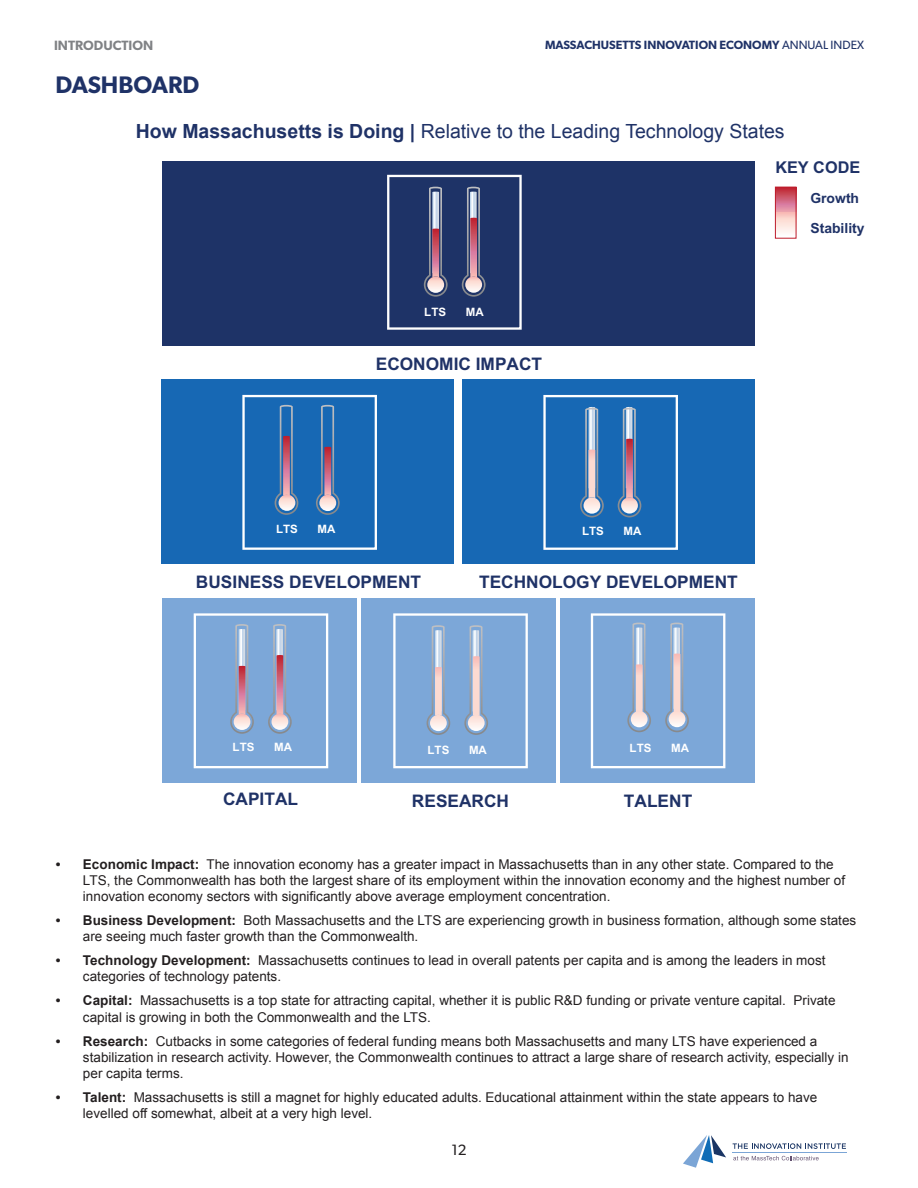
<style>
.page{position:relative;width:918px;height:1188px;background:#fff}
.page>*{position:absolute;margin:0;border:0;box-sizing:border-box;transform-origin:0 0}
.t1{font:600 24px "Gibson";color:#1f3267}
.t2{font:19.5px "Arial";color:#1f3267}
.t3{font:700 17.25px "Arial";color:#1f3267}
.t4{font:700 16.2px "Arial";color:#1f3267}
.t5{font:15px "Gibson";color:#231f20}
.t6{font:700 13.95px/30.5px "Arial";color:#1f3267}
.t7{font:13.5px/16.2px "Arial";color:#231f20}
.t8{font:600 13.5px "Gibson";color:#808285}
.t9{font:600 12px "Gibson";color:#1f3267}
.t10{font:700 11.55px "Arial";color:#fff}
.s1{font-weight:400}
.s2{font-weight:700}
</style>
<div class="page">
<hr style="left:732px;top:1152px;width:115px;height:1px;background:#7ba5d6">
<svg style="left:733px;top:1143px;width:113px;height:6px"></svg>
<svg style="left:733px;top:1156px;width:86px;height:4px"></svg>
<svg style="left:683px;top:1135px;width:43px;height:33px"></svg>
<div style="left:462px;top:379px;width:293px;height:185px;background:#1768b4"></div>
<div style="left:162px;top:379px;width:292px;height:185px;background:#1768b4"></div>
<div style="left:162px;top:598px;width:195px;height:185px;background:#7ca7d8"></div>
<div style="left:361px;top:598px;width:195px;height:185px;background:#7ca7d8"></div>
<div style="left:560px;top:598px;width:195px;height:185px;background:#7ca7d8"></div>
<div style="left:163px;top:161px;width:592px;height:185px;background:#1e3367"></div>
<svg style="left:387px;top:175px;width:135px;height:155px"></svg>
<svg style="left:242px;top:395px;width:135px;height:155px"></svg>
<svg style="left:543px;top:395px;width:135px;height:155px"></svg>
<svg style="left:194px;top:613px;width:134px;height:155px"></svg>
<svg style="left:393px;top:613px;width:135px;height:155px"></svg>
<svg style="left:591px;top:613px;width:134px;height:155px"></svg>
<svg style="left:777px;top:189px;width:17px;height:24px"></svg>
<svg style="left:777px;top:213px;width:17px;height:20px"></svg>
<div style="left:775px;top:187px;width:21px;height:51px;border:1px solid #be1d2c"></div>
<p class="t8" style="left:54px;top:37px;width:101px">INTRODUCTION</p>
<p class="t9" style="left:545px;top:38px;width:320px">MASSACHUSETTS INNOVATION ECONOMY <span class="s1">ANNUAL INDEX</span></p>
<p class="t1" style="left:56px;top:70px;width:145px">DASHBOARD</p>
<p class="t2" style="left:136px;top:119px;width:650px"><span class="s2">How Massachusetts is Doing |</span> Relative to the Leading Technology States</p>
<p class="t10" style="left:424px;top:304px;width:23px">LTS</p>
<p class="t10" style="left:466px;top:304px;width:19px">MA</p>
<p class="t3" style="left:376px;top:353px;width:168px">ECONOMIC IMPACT</p>
<p class="t4" style="left:775px;top:157px;width:86px">KEY CODE</p>
<p class="t6" style="left:810px;top:183px;width:56px">Growth<br>Stability</p>
<p class="t10" style="left:276px;top:522px;width:23px">LTS</p>
<p class="t10" style="left:318px;top:522px;width:19px">MA</p>
<p class="t10" style="left:582px;top:524px;width:23px">LTS</p>
<p class="t10" style="left:623px;top:524px;width:19px">MA</p>
<p class="t3" style="left:196px;top:570px;width:227px">BUSINESS DEVELOPMENT</p>
<p class="t3" style="left:479px;top:570px;width:260px">TECHNOLOGY DEVELOPMENT</p>
<p class="t10" style="left:233px;top:739px;width:23px">LTS</p>
<p class="t10" style="left:274px;top:739px;width:19px">MA</p>
<p class="t3" style="left:223px;top:788px;width:77px">CAPITAL</p>
<p class="t10" style="left:428px;top:743px;width:23px">LTS</p>
<p class="t10" style="left:469px;top:743px;width:19px">MA</p>
<p class="t3" style="left:412px;top:789px;width:99px">RESEARCH</p>
<p class="t10" style="left:630px;top:740px;width:23px">LTS</p>
<p class="t10" style="left:671px;top:740px;width:19px">MA</p>
<p class="t3" style="left:624px;top:789px;width:70px">TALENT</p>
<p class="t7" style="left:83px;top:856px;width:764px;text-indent:-27px"><span class="s2">• Economic Impact:</span> The innovation economy has a greater impact in Massachusetts than in any other state. Compared to the<br>LTS, the Commonwealth has both the largest share of its employment within the innovation economy and the highest number of innovation economy sectors with significantly above average employment concentration.</p>
<p class="t7" style="left:83px;top:912px;width:775px;text-indent:-27px"><span class="s2">• Business Development:</span> Both Massachusetts and the LTS are experiencing growth in business formation, although some states are seeing much faster growth than the Commonwealth.</p>
<p class="t7" style="left:83px;top:953px;width:744px;text-indent:-27px"><span class="s2">• Technology Development:</span> Massachusetts continues to lead in overall patents per capita and is among the leaders in most categories of technology patents.</p>
<p class="t7" style="left:83px;top:993px;width:754px;text-indent:-27px"><span class="s2">• Capital:</span> Massachusetts is a top state for attracting capital, whether it is public R&amp;D funding or private venture capital. Private capital is growing in both the Commonwealth and the LTS.</p>
<p class="t7" style="left:83px;top:1033px;width:767px;text-indent:-27px"><span class="s2">• Research:</span> Cutbacks in some categories of federal funding means both Massachusetts and many LTS have experienced a stabilization in research activity. However, the Commonwealth continues to attract a large share of research activity, especially in per capita terms.</p>
<p class="t7" style="left:83px;top:1089px;width:736px;text-indent:-27px"><span class="s2">• Talent:</span> Massachusetts is still a magnet for highly educated adults. Educational attainment within the state appears to have levelled off somewhat, albeit at a very high level.</p>
<p class="t5" style="left:451px;top:1141px;width:17px">12</p>
</div>
